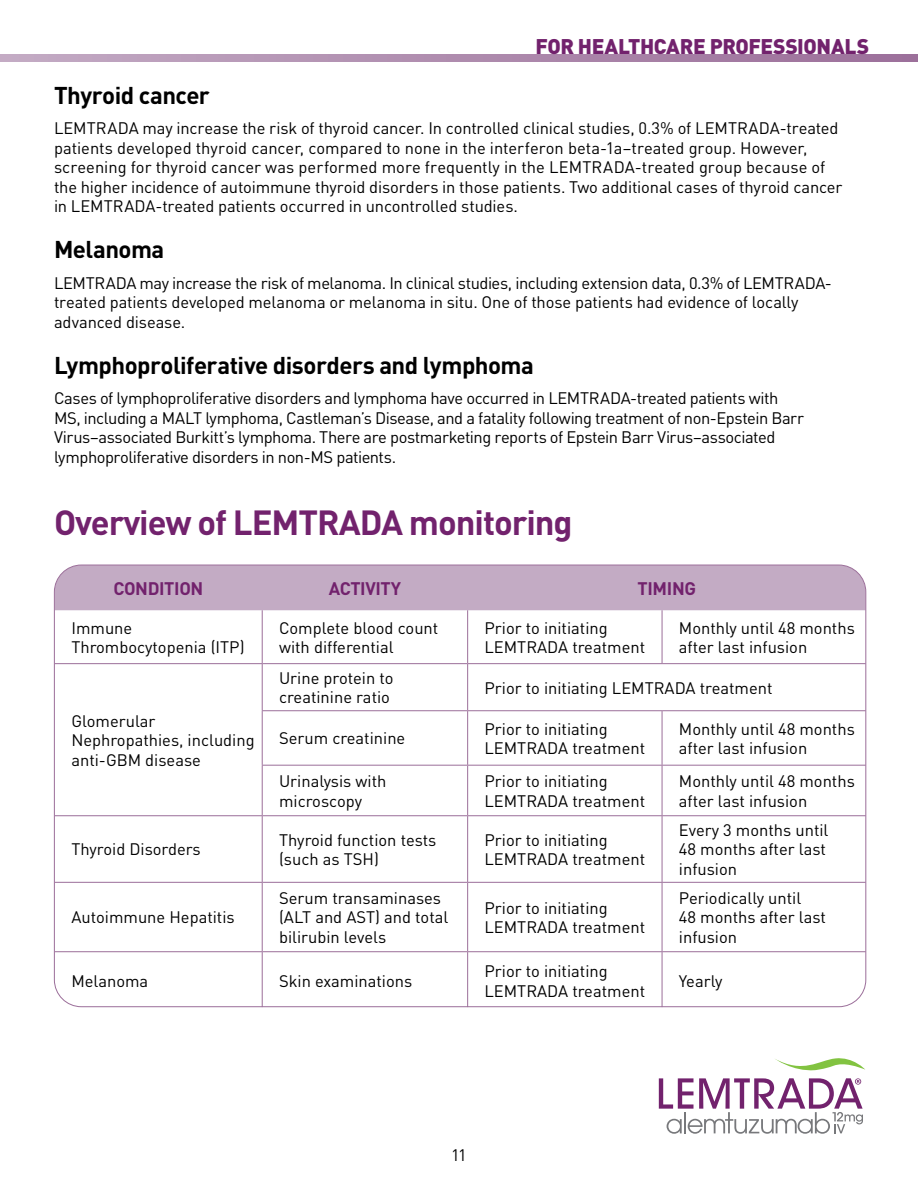
<style>
.page{position:relative;width:918px;height:1188px;background:#fff}
.page>*{position:absolute;margin:0;border:0;box-sizing:border-box;transform-origin:0 0}
.t1{font:700 34.5px "DIN";letter-spacing:-.03em;color:#72226d}
.t2{font:700 24px "DIN Pro";letter-spacing:-.025em;color:#000}
.t3{font:900 21px "DIN Pro";letter-spacing:-.025em;color:#72226d}
.t4{font:700 18px "DIN Pro";letter-spacing:-.02em;color:#72226d}
.t5{font:16.5px/19.5px "DIN Pro";color:#000}
.t6{font:16.5px/19.5px "DIN Pro";letter-spacing:-.03em;color:#000}
</style>
<div class="page">
<svg style="left:659px;top:1058px;width:206px;height:76px"></svg>
<svg style="left:0;top:54px;width:918px;height:8px;background:#af8cae"></svg>
<div style="left:55px;top:565px;width:811px;height:45px;background:#c3abc4"></div>
<hr style="left:262px;top:610px;width:1px;height:53px;background:#9b6e99">
<hr style="left:467px;top:610px;width:1px;height:53px;background:#9b6e99">
<hr style="left:662px;top:610px;width:1px;height:53px;background:#9b6e99">
<hr style="left:55px;top:663px;width:207px;height:1px;background:#9b6e99">
<hr style="left:262px;top:664px;width:1px;height:46px;background:#9b6e99">
<hr style="left:262px;top:711px;width:1px;height:54px;background:#9b6e99">
<hr style="left:262px;top:663px;width:206px;height:1px;background:#9b6e99">
<hr style="left:468px;top:663px;width:194px;height:1px;background:#9b6e99">
<hr style="left:467px;top:664px;width:1px;height:46px;background:#9b6e99">
<hr style="left:467px;top:711px;width:1px;height:54px;background:#9b6e99">
<hr style="left:262px;top:710px;width:206px;height:1px;background:#9b6e99">
<hr style="left:468px;top:710px;width:194px;height:1px;background:#9b6e99">
<hr style="left:662px;top:711px;width:1px;height:54px;background:#9b6e99">
<hr style="left:662px;top:663px;width:204px;height:1px;background:#9b6e99">
<hr style="left:662px;top:710px;width:204px;height:1px;background:#9b6e99">
<hr style="left:262px;top:766px;width:1px;height:49px;background:#9b6e99">
<hr style="left:262px;top:765px;width:206px;height:1px;background:#9b6e99">
<hr style="left:468px;top:765px;width:194px;height:1px;background:#9b6e99">
<hr style="left:467px;top:766px;width:1px;height:49px;background:#9b6e99">
<hr style="left:662px;top:766px;width:1px;height:49px;background:#9b6e99">
<hr style="left:662px;top:765px;width:204px;height:1px;background:#9b6e99">
<hr style="left:55px;top:815px;width:207px;height:1px;background:#9b6e99">
<hr style="left:55px;top:882px;width:207px;height:1px;background:#9b6e99">
<hr style="left:262px;top:816px;width:1px;height:66px;background:#9b6e99">
<hr style="left:262px;top:883px;width:1px;height:68px;background:#9b6e99">
<hr style="left:262px;top:815px;width:206px;height:1px;background:#9b6e99">
<hr style="left:468px;top:815px;width:194px;height:1px;background:#9b6e99">
<hr style="left:467px;top:816px;width:1px;height:66px;background:#9b6e99">
<hr style="left:467px;top:883px;width:1px;height:68px;background:#9b6e99">
<hr style="left:262px;top:882px;width:206px;height:1px;background:#9b6e99">
<hr style="left:468px;top:882px;width:194px;height:1px;background:#9b6e99">
<hr style="left:662px;top:816px;width:1px;height:66px;background:#9b6e99">
<hr style="left:662px;top:883px;width:1px;height:68px;background:#9b6e99">
<hr style="left:662px;top:815px;width:204px;height:1px;background:#9b6e99">
<hr style="left:662px;top:882px;width:204px;height:1px;background:#9b6e99">
<hr style="left:55px;top:951px;width:207px;height:1px;background:#9b6e99">
<hr style="left:262px;top:952px;width:1px;height:55px;background:#9b6e99">
<hr style="left:262px;top:951px;width:206px;height:1px;background:#9b6e99">
<hr style="left:468px;top:951px;width:194px;height:1px;background:#9b6e99">
<hr style="left:467px;top:952px;width:1px;height:55px;background:#9b6e99">
<hr style="left:662px;top:952px;width:1px;height:55px;background:#9b6e99">
<hr style="left:662px;top:951px;width:204px;height:1px;background:#9b6e99">
<p class="t3" style="left:535px;top:29px;width:335px">FOR HEALTHCARE PROFESSIONALS</p>
<h2 class="t2" style="left:54px;top:75px;width:157px">Thyroid cancer</h2>
<p class="t5" style="left:54px;top:117px;width:790px">LEMTRADA may increase the risk of thyroid cancer. In controlled clinical studies, 0.3% of LEMTRADA-treated patients developed thyroid cancer, compared to none in the interferon beta-1a–treated group. However, screening for thyroid cancer was performed more frequently in the LEMTRADA-treated group because of the higher incidence of autoimmune thyroid disorders in those patients. Two additional cases of thyroid cancer in LEMTRADA-treated patients occurred in uncontrolled studies.</p>
<h2 class="t2" style="left:54px;top:230px;width:112px">Melanoma</h2>
<p class="t5" style="left:54px;top:271px;width:779px">LEMTRADA may increase the risk of melanoma. In clinical studies, including extension data, 0.3% of LEMTRADA&shy;treated patients developed melanoma or melanoma in situ. One of those patients had evidence of locally advanced disease.</p>
<h2 class="t2" style="left:54px;top:345px;width:481px">Lymphoproliferative disorders and lymphoma</h2>
<p class="t6" style="left:54px;top:387px;width:752px">Cases of lymphoproliferative disorders and lymphoma have occurred in LEMTRADA-treated patients with MS, including a MALT lymphoma, Castleman’s Disease, and a fatality following treatment of non-Epstein Barr Virus–associated Burkitt’s lymphoma. There are postmarketing reports of Epstein Barr Virus–associated lymphoproliferative disorders in non-MS patients.</p>
<h1 class="t1" style="left:54px;top:500px;width:520px">Overview of LEMTRADA monitoring</h1>
<p class="t4" style="left:113px;top:573px;width:91px">CONDITION</p>
<p class="t4" style="left:329px;top:573px;width:74px">ACTIVITY</p>
<p class="t4" style="left:638px;top:573px;width:60px">TIMING</p>
<p class="t5" style="left:71px;top:616px;width:175px">Immune<br>Thrombocytopenia (ITP)</p>
<p class="t5" style="left:279px;top:616px;width:161px">Complete blood count with differential</p>
<p class="t5" style="left:485px;top:616px;width:162px">Prior to initiating<br>LEMTRADA treatment</p>
<p class="t5" style="left:679px;top:616px;width:178px">Monthly until 48 months after last infusion</p>
<p class="t5" style="left:71px;top:709px;width:185px">Glomerular<br>Nephropathies, including anti-GBM disease</p>
<p class="t5" style="left:279px;top:666px;width:116px">Urine protein to creatinine ratio</p>
<p class="t5" style="left:485px;top:676px;width:290px">Prior to initiating LEMTRADA treatment</p>
<p class="t5" style="left:279px;top:727px;width:128px">Serum creatinine</p>
<p class="t5" style="left:485px;top:717px;width:162px">Prior to initiating<br>LEMTRADA treatment</p>
<p class="t5" style="left:679px;top:717px;width:178px">Monthly until 48 months after last infusion</p>
<p class="t5" style="left:279px;top:770px;width:109px">Urinalysis with microscopy</p>
<p class="t5" style="left:485px;top:770px;width:162px">Prior to initiating<br>LEMTRADA treatment</p>
<p class="t5" style="left:679px;top:770px;width:178px">Monthly until 48 months after last infusion</p>
<p class="t5" style="left:71px;top:838px;width:131px">Thyroid Disorders</p>
<p class="t5" style="left:279px;top:828px;width:159px">Thyroid function tests (such as TSH)</p>
<p class="t5" style="left:485px;top:828px;width:162px">Prior to initiating<br>LEMTRADA treatment</p>
<p class="t5" style="left:679px;top:819px;width:151px">Every 3 months until<br>48 months after last infusion</p>
<p class="t5" style="left:71px;top:906px;width:165px">Autoimmune Hepatitis</p>
<p class="t5" style="left:279px;top:887px;width:171px">Serum transaminases (ALT and AST) and total bilirubin levels</p>
<p class="t5" style="left:485px;top:896px;width:162px">Prior to initiating<br>LEMTRADA treatment</p>
<p class="t5" style="left:679px;top:887px;width:148px">Periodically until<br>48 months after last infusion</p>
<p class="t5" style="left:71px;top:970px;width:78px">Melanoma</p>
<p class="t5" style="left:279px;top:970px;width:135px">Skin examinations</p>
<p class="t5" style="left:485px;top:960px;width:162px">Prior to initiating<br>LEMTRADA treatment</p>
<p class="t5" style="left:679px;top:970px;width:45px">Yearly</p>
<p class="t5" style="left:451px;top:1144px;width:17px">11</p>
</div>
